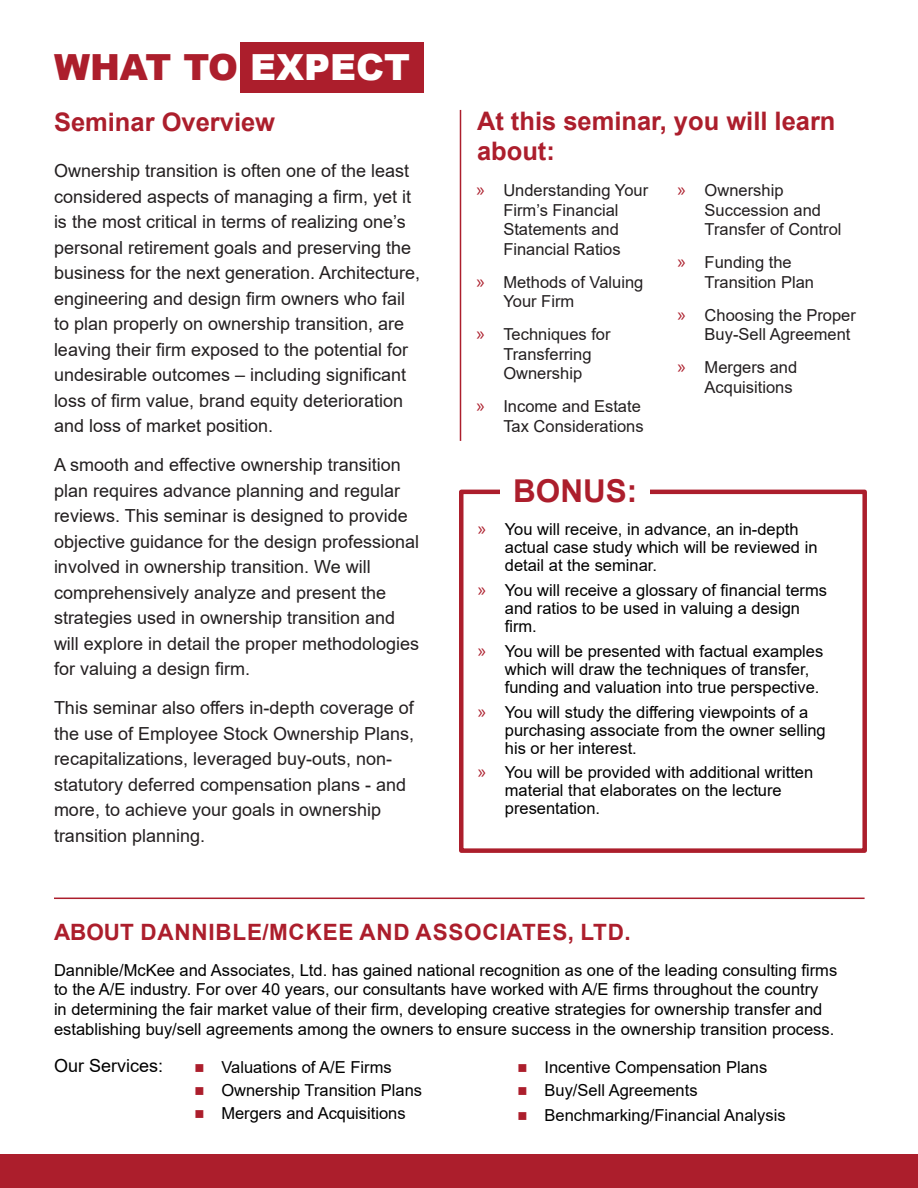
<style>
.page{position:relative;width:918px;height:1188px;background:#fff}
.page>*{position:absolute;margin:0;border:0;box-sizing:border-box;transform-origin:0 0}
.t1{font:900 36px "Arial";color:#ac1e2c}
.t2{font:700 31.5px "Arial";color:#ac1e2c}
.t3{font:700 25.5px/30.6px "Arial";color:#ac1e2c}
.t4{font:700 22.5px "Arial";letter-spacing:.035em;color:#ac1e2c}
.t5{font:18px/25.5px "Arial";color:#231f20}
.t6{font:18px "Arial";color:#000}
.t7{font:16.5px/18px "Arial";color:#000}
.t8{font:16.5px/19.5px "Arial";color:#231f20}
.s1{color:#fff}
.s2{font-family:"Myriad Pro";font-size:19.5px;color:#ac1e2c}
</style>
<div class="page">
<div style="left:0;top:1154px;width:918px;height:34px;background:#ac1e2c"></div>
<hr style="left:460px;top:110px;width:1px;height:331px;background:#ac1e2c">
<div style="left:459px;top:490px;width:408px;height:363px;border:4px solid #ac1e2c"></div>
<hr style="left:54px;top:898px;width:811px;height:1px;background:#ac1e2c">
<div style="left:500px;top:479px;width:150px;height:39px;background:#fff"></div>
<div style="left:240px;top:43px;width:184px;height:50px;background:#ac1e2c"></div>
<p class="t1" style="left:54px;top:41px;width:358px">WHAT TO <span class="s1">EXPECT</span></p>
<p class="t3" style="left:54px;top:107px;width:223px">Seminar Overview</p>
<p class="t5" style="left:54px;top:158px;width:368px">Ownership transition is often one of the least considered aspects of managing a firm, yet it is the most critical in terms of realizing one’s personal retirement goals and preserving the business for the next generation. Architecture, engineering and design firm owners who fail to plan properly on ownership transition, are leaving their firm exposed to the potential for undesirable outcomes – including significant loss of firm value, brand equity deterioration and loss of market position.</p>
<p class="t5" style="left:54px;top:452px;width:367px">A smooth and effective ownership transition plan requires advance planning and regular reviews. This seminar is designed to provide objective guidance for the design professional involved in ownership transition. We will comprehensively analyze and present the strategies used in ownership transition and will explore in detail the proper methodologies for valuing a design firm.</p>
<p class="t5" style="left:54px;top:695px;width:362px">This seminar also offers in-depth coverage of the use of Employee Stock Ownership Plans, recapitalizations, leveraged buy-outs, non&shy;statutory deferred compensation plans - and more, to achieve your goals in ownership transition planning.</p>
<p class="t3" style="left:477px;top:106px;width:360px">At this seminar, you will learn about:</p>
<p class="t8" style="left:476px;top:181px;width:173px;text-align:center"><span class="s2">»</span> Understanding Your<br>Firm’s Financial<br>Statements and<br>Financial Ratios</p>
<p class="t8" style="left:503px;top:272px;width:142px;text-indent:-27px"><span class="s2">»</span> Methods of Valuing<br>Your Firm</p>
<p class="t8" style="left:476px;top:325px;width:136px;text-align:center"><span class="s2">»</span> Techniques for<br>Transferring<br>Ownership</p>
<p class="t8" style="left:476px;top:397px;width:169px;text-align:right"><span class="s2">»</span> Income and Estate<br>Tax Considerations</p>
<p class="t2" style="left:513px;top:468px;width:126px">BONUS:</p>
<p class="t8" style="left:705px;top:181px;width:138px;text-indent:-27px"><span class="s2">»</span> Ownership<br>Succession and<br>Transfer of Control</p>
<p class="t8" style="left:705px;top:253px;width:111px;text-indent:-27px"><span class="s2">»</span> Funding the<br>Transition Plan</p>
<p class="t8" style="left:705px;top:305px;width:153px;text-indent:-27px"><span class="s2">»</span> Choosing the Proper<br>Buy-Sell Agreement</p>
<p class="t8" style="left:678px;top:358px;width:121px;text-align:right"><span class="s2">»</span> Mergers and<br>Acquisitions</p>
<p class="t7" style="left:505px;top:521px;width:314px;text-indent:-27px"><span class="s2">»</span> You will receive, in advance, an in-depth actual case study which will be reviewed in detail at the seminar.</p>
<p class="t7" style="left:505px;top:581px;width:324px;text-indent:-27px"><span class="s2">»</span> You will receive a glossary of financial terms and ratios to be used in valuing a design firm.</p>
<p class="t7" style="left:505px;top:642px;width:320px;text-indent:-27px"><span class="s2">»</span> You will be presented with factual examples which will draw the techniques of transfer, funding and valuation into true perspective.</p>
<p class="t7" style="left:505px;top:703px;width:322px;text-indent:-27px"><span class="s2">»</span> You will study the differing viewpoints of a purchasing associate from the owner selling his or her interest.</p>
<p class="t7" style="left:505px;top:764px;width:310px;text-indent:-27px"><span class="s2">»</span> You will be provided with additional written material that elaborates on the lecture presentation.</p>
<p class="t4" style="left:54px;top:916px;width:578px">ABOUT DANNIBLE/MCKEE AND ASSOCIATES, LTD.</p>
<p class="t7" style="left:54px;top:960px;width:785px;line-height:19.8px">Dannible/McKee and Associates, Ltd. has gained national recognition as one of the leading consulting firms to the A/E industry. For over 40 years, our consultants have worked with A/E firms throughout the country<br>in determining the fair market value of their firm, developing creative strategies for ownership transfer and establishing buy/sell agreements among the owners to ensure success in the ownership transition process.</p>
<p class="t6" style="left:54px;top:1054px;width:111px">Our Services:</p>
<p class="t7" style="left:221px;top:1059px;width:172px">Valuations of A/E Firms</p>
<p class="t7" style="left:221px;top:1081px;width:202px">Ownership Transition Plans</p>
<p class="t7" style="left:221px;top:1104px;width:186px">Mergers and Acquisitions</p>
<p class="t7" style="left:544px;top:1059px;width:224px">Incentive Compensation Plans</p>
<p class="t7" style="left:544px;top:1081px;width:155px">Buy/Sell Agreements</p>
<p class="t7" style="left:544px;top:1106px;width:243px">Benchmarking/Financial Analysis</p>
</div>
